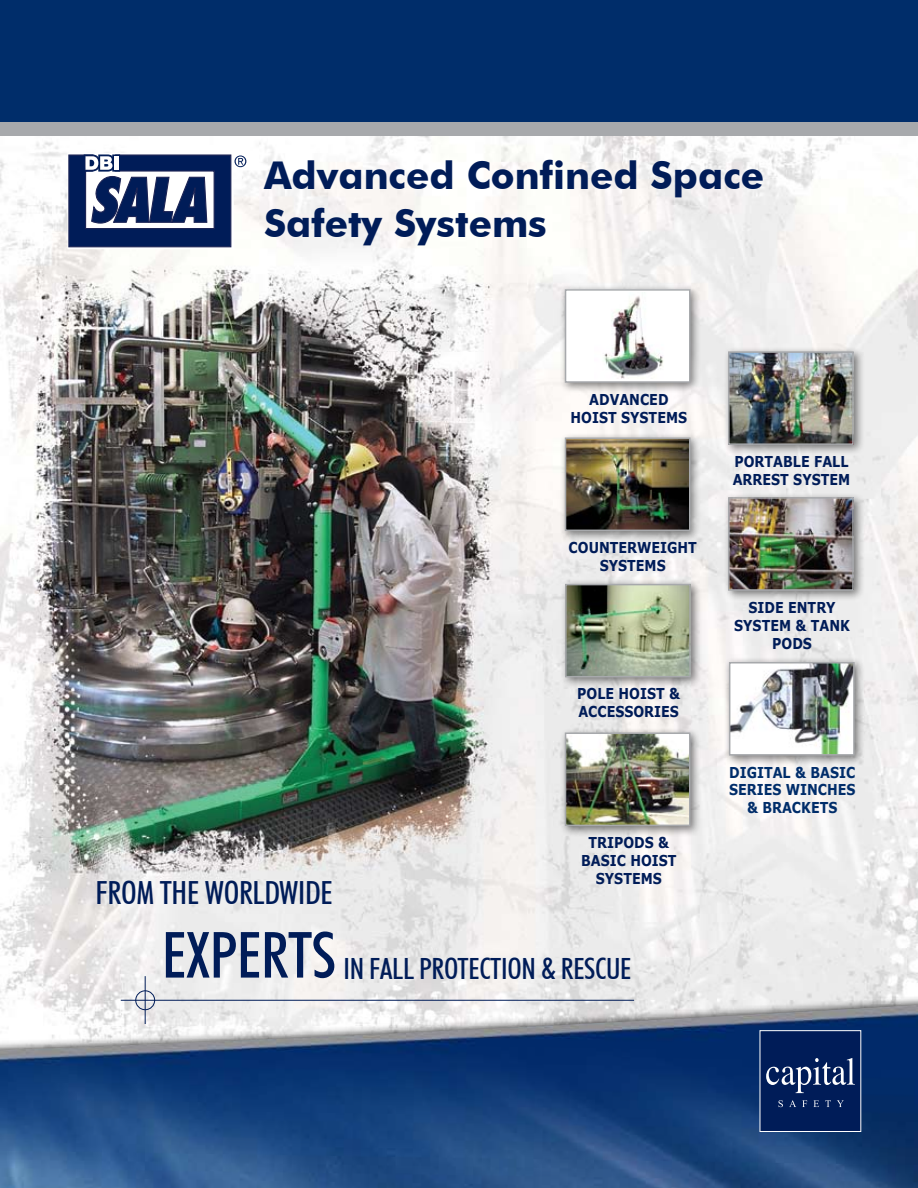
<style>
.page{position:relative;width:918px;height:1188px;background:#fff}
.page>*{position:absolute;margin:0;border:0;box-sizing:border-box;transform-origin:0 0}
.t1{font:500 condensed 63.75px "Futura BT";letter-spacing:-.01em;color:#001c58}
.t2{font:700 38.25px/48px "Futura BT";color:#001c58}
.t3{font:500 condensed 31.95px "Futura BT";letter-spacing:-.01em;color:#001c58}
.t4{font:500 condensed 29.25px "Futura BT";letter-spacing:-.01em;color:#001c58}
.t5{font:700 15px/18px "Verdana";color:#001c58;text-align:center;scale:.85 1}
.t6{font:700 15px/18px "Verdana";color:#002d6a;text-align:center;scale:.85 1}
</style>
<div class="page">
<img style="left:0;top:135px;width:918px;height:858px">
<svg style="left:0;top:993px;width:918px;height:12px;fill:#ebebeb"></svg>
<img style="left:0;top:1005px;width:918px;height:183px">
<div style="left:760px;top:1031px;width:101px;height:100px;background:#001c58"></div>
<div style="left:760px;top:1030px;width:101px;height:102px;border:1px solid #fff"></div>
<svg style="left:766px;top:1058px;width:89px;height:35px"></svg>
<svg style="left:778px;top:1100px;width:5px;height:7px"></svg>
<svg style="left:789px;top:1100px;width:7px;height:7px"></svg>
<svg style="left:802px;top:1100px;width:5px;height:7px"></svg>
<svg style="left:813px;top:1100px;width:6px;height:7px"></svg>
<svg style="left:825px;top:1100px;width:6px;height:7px"></svg>
<svg style="left:837px;top:1100px;width:7px;height:7px"></svg>
<div style="left:0;top:0;width:918px;height:126px;background:#002d6a"></div>
<div style="left:0;top:122px;width:918px;height:13px;background:#a7a9ac"></div>
<svg style="left:68px;top:153px;width:178px;height:96px"></svg>
<div style="left:723px;top:346px;width:149px;height:117px;background:#000;opacity:.5"></div>
<img style="left:731px;top:354px;width:120px;height:88px">
<div style="left:728px;top:351px;width:126px;height:94px;border:2px solid #a7a9ac"></div>
<div style="left:724px;top:657px;width:149px;height:116px;background:#000;opacity:.5"></div>
<img style="left:732px;top:665px;width:120px;height:88px">
<div style="left:729px;top:662px;width:126px;height:94px;border:2px solid #a7a9ac"></div>
<div style="left:723px;top:492px;width:149px;height:116px;background:#000;opacity:.5"></div>
<img style="left:731px;top:500px;width:120px;height:88px">
<div style="left:728px;top:497px;width:126px;height:94px;border:2px solid #a7a9ac"></div>
<div style="left:559px;top:727px;width:150px;height:117px;background:#000;opacity:.5"></div>
<img style="left:568px;top:736px;width:119px;height:87px">
<div style="left:565px;top:733px;width:125px;height:93px;border:2px solid #a7a9ac"></div>
<div style="left:559px;top:432px;width:150px;height:117px;background:#000;opacity:.5"></div>
<img style="left:568px;top:440px;width:119px;height:88px">
<div style="left:565px;top:437px;width:125px;height:94px;border:2px solid #a7a9ac"></div>
<div style="left:560px;top:579px;width:149px;height:116px;background:#000;opacity:.5"></div>
<img style="left:568px;top:587px;width:120px;height:87px">
<div style="left:565px;top:584px;width:126px;height:93px;border:2px solid #a7a9ac"></div>
<div style="left:559px;top:284px;width:150px;height:116px;background:#000;opacity:.5"></div>
<div style="left:566px;top:290px;width:124px;height:92px;background:#fff"></div>
<img style="left:604px;top:292px;width:59px;height:87px">
<div style="left:565px;top:289px;width:126px;height:94px;border:2px solid #a7a9ac"></div>
<hr style="left:121px;top:1000px;width:513px;height:1px;background:#001c58">
<div style="left:135px;top:990px;width:20px;height:20px;border:1px solid #001c58;border-radius:50%"></div>
<hr style="left:145px;top:976px;width:1px;height:48px;background:#001c58">
<h2 class="t2" style="left:264px;top:151px;width:502px">Advanced Confined Space<br>Safety Systems</h2>
<p class="t5" style="left:571px;top:390px;width:139px">ADVANCED<br>HOIST SYSTEMS</p>
<p class="t5" style="left:569px;top:539px;width:152px">COUNTERWEIGHT<br>SYSTEMS</p>
<p class="t5" style="left:577px;top:685px;width:123px;text-align:left">POLE HOIST &amp;<br>ACCESSORIES</p>
<h3 class="t3" style="left:96px;top:874px;width:239px">FROM THE WORLDWIDE</h3>
<h1 class="t1" style="left:162px;top:916px;width:176px">EXPERTS</h1>
<p class="t5" style="left:581px;top:834px;width:114px">TRIPODS &amp;<br>BASIC HOIST<br>SYSTEMS</p>
<h3 class="t4" style="left:343px;top:950px;width:290px">IN FALL PROTECTION &amp; RESCUE</h3>
<p class="t5" style="left:733px;top:453px;width:140px;text-align:left">PORTABLE FALL<br>ARREST SYSTEM</p>
<p class="t5" style="left:734px;top:598px;width:138px">SIDE ENTRY<br>SYSTEM &amp; TANK<br>PODS</p>
<p class="t6" style="left:729px;top:763px;width:150px">DIGITAL &amp; BASIC<br>SERIES WINCHES &amp; BRACKETS</p>
</div>
